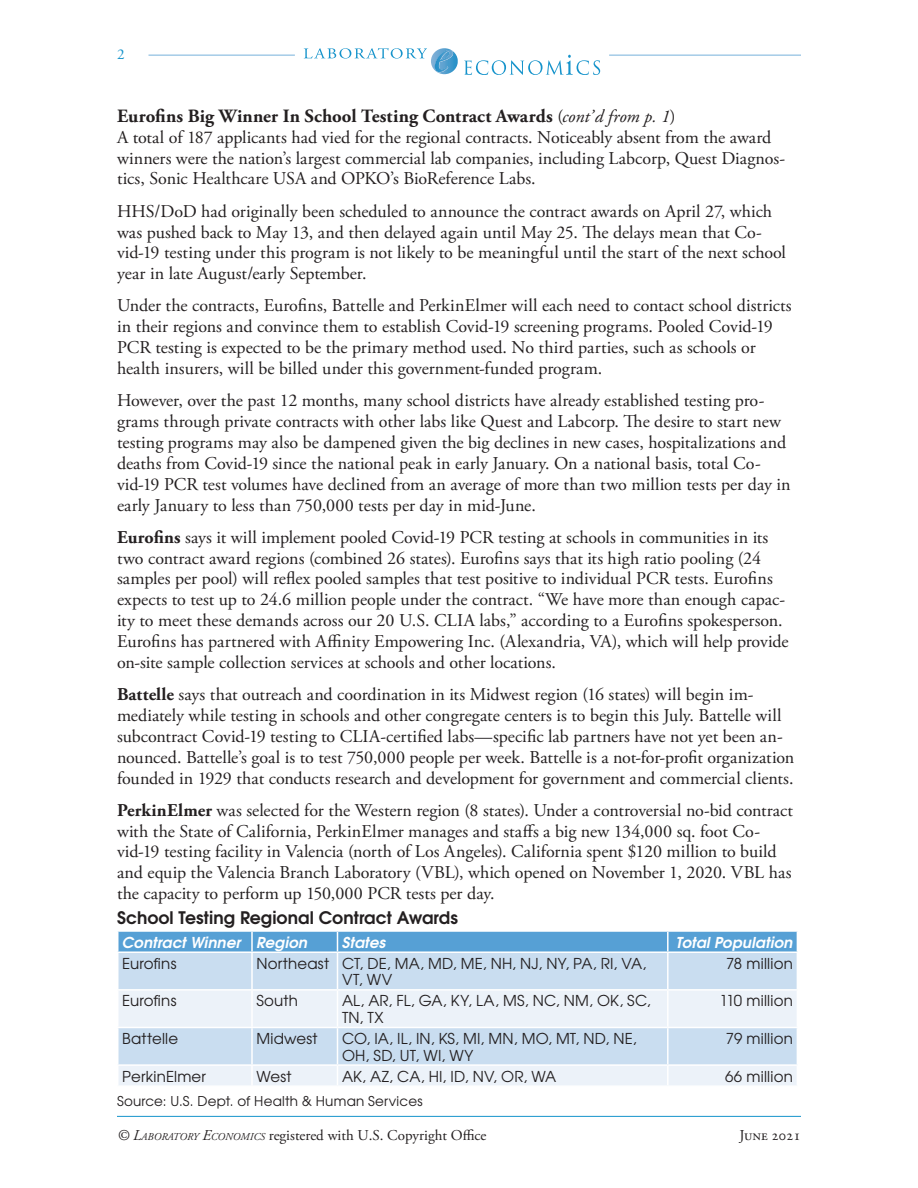
<style>
.page{position:relative;width:918px;height:1188px;background:#fff}
.page>*{position:absolute;margin:0;border:0;box-sizing:border-box;transform-origin:0 0}
.Table_Head{font:700 18.75px "Adobe Garamond Pro";letter-spacing:.005em;color:#231f20}
.Table_Head-2{font:18px/20.9px "Adobe Garamond Pro";color:#231f20}
.Table_Head-3{font:700 17.25px "Te X Gyre Adventor";color:#231f20}
.Table_Head-4{font:15px/16.5px "Te X Gyre Adventor";letter-spacing:.015em;color:#231f20}
.t1{font:15px "Adobe Garamond Pro";color:#231f20}
.Table_Head-5{font:italic 700 15px "Te X Gyre Adventor";letter-spacing:.01em;color:#fff}
.t2{font:15px "Adobe Garamond Pro";color:#1593cb}
.Table_Head-6{font:13.5px "Te X Gyre Adventor";letter-spacing:.015em;color:#231f20}
.s1{font-weight:400;font-size:18px}
.s2{font-weight:400;font-style:italic;font-size:18px}
.s3{font-weight:700}
.s4{font-style:italic}
.s5{font-style:italic;font-size:10.5px}
</style>
<div class="page">
<svg style="left:304px;top:48px;width:154px;height:26px"></svg>
<svg style="left:464px;top:55px;width:136px;height:20px"></svg>
<hr style="left:148px;top:55px;width:147px;height:1px;background:#76b1db">
<hr style="left:609px;top:55px;width:192px;height:1px;background:#76b1db">
<hr style="left:117px;top:1116px;width:684px;height:1px;background:#1593cb">
<div style="left:118px;top:953px;width:679px;height:36px;background:#c9ddf0"></div>
<svg style="left:118px;top:991px;width:679px;height:94px;background:#dee9f5"></svg>
<div style="left:118px;top:931px;width:680px;height:20px;background:#56a0d5"></div>
<hr style="left:251px;top:953px;width:2px;height:36px;background:#fff">
<hr style="left:337px;top:953px;width:1px;height:36px;background:#fff">
<hr style="left:667px;top:953px;width:2px;height:36px;background:#fff">
<hr style="left:251px;top:991px;width:2px;height:36px;background:#fff">
<hr style="left:337px;top:991px;width:1px;height:36px;background:#fff">
<hr style="left:667px;top:991px;width:2px;height:36px;background:#fff">
<hr style="left:117px;top:1027px;width:135px;height:1px;background:#fff">
<hr style="left:252px;top:1027px;width:86px;height:1px;background:#fff">
<hr style="left:251px;top:1028px;width:2px;height:36px;background:#fff">
<hr style="left:338px;top:1027px;width:330px;height:1px;background:#fff">
<hr style="left:337px;top:1028px;width:1px;height:36px;background:#fff">
<hr style="left:668px;top:1027px;width:130px;height:1px;background:#fff">
<hr style="left:667px;top:1028px;width:2px;height:36px;background:#fff">
<hr style="left:117px;top:1064px;width:135px;height:2px;background:#fff">
<hr style="left:252px;top:1064px;width:86px;height:2px;background:#fff">
<svg style="left:251px;top:1066px;width:2px;height:19px"></svg>
<hr style="left:338px;top:1064px;width:330px;height:2px;background:#fff">
<svg style="left:337px;top:1066px;width:1px;height:19px"></svg>
<hr style="left:668px;top:1064px;width:130px;height:2px;background:#fff">
<svg style="left:667px;top:1066px;width:2px;height:19px"></svg>
<p class="t2" style="left:117px;top:45px;width:9px">2</p>
<p class="Table_Head" style="left:117px;top:105px;width:560px">Eurofins Big Winner In School Testing Contract Awards <span class="s1">(</span><span class="s2">cont’d from p. 1</span><span class="s1">)</span></p>
<p class="Table_Head-2" style="left:117px;top:127px;width:670px">A total of 187 applicants had vied for the regional contracts. Noticeably absent from the award winners were the nation’s largest commercial lab companies, including Labcorp, Quest Diagnos&shy;tics, Sonic Healthcare USA and OPKO’s BioReference Labs.</p>
<p class="Table_Head-2" style="left:117px;top:201px;width:671px">HHS/DoD had originally been scheduled to announce the contract awards on April 27, which was pushed back to May 13, and then delayed again until May 25. The delays mean that Co&shy;vid-19 testing under this program is not likely to be meaningful until the start of the next school year in late August/early September.</p>
<p class="Table_Head-2" style="left:117px;top:296px;width:676px">Under the contracts, Eurofins, Battelle and PerkinElmer will each need to contact school districts in their regions and convince them to establish Covid-19 screening programs. Pooled Covid-19<br>PCR testing is expected to be the primary method used. No third parties, such as schools or health insurers, will be billed under this government-funded program.</p>
<p class="Table_Head-2" style="left:117px;top:391px;width:675px">However, over the past 12 months, many school districts have already established testing pro&shy;grams through private contracts with other labs like Quest and Labcorp. The desire to start new testing programs may also be dampened given the big declines in new cases, hospitalizations and deaths from Covid-19 since the national peak in early January. On a national basis, total Co&shy;vid-19 PCR test volumes have declined from an average of more than two million tests per day in early January to less than 750,000 tests per day in mid-June.</p>
<p class="Table_Head-2" style="left:117px;top:527px;width:673px"><span class="s3">Eurofins</span> says it will implement pooled Covid-19 PCR testing at schools in communities in its two contract award regions (combined 26 states). Eurofins says that its high ratio pooling (24 samples per pool) will reflex pooled samples that test positive to individual PCR tests. Eurofins expects to test up to 24.6 million people under the contract. “We have more than enough capac&shy;ity to meet these demands across our 20 U.S. CLIA labs,” according to a Eurofins spokesperson.<br>Eurofins has partnered with Affinity Empowering Inc. (Alexandria, VA), which will help provide on-site sample collection services at schools and other locations.</p>
<p class="Table_Head-2" style="left:117px;top:685px;width:679px"><span class="s3">Battelle</span> says that outreach and coordination in its Midwest region (16 states) will begin im&shy;mediately while testing in schools and other congregate centers is to begin this July. Battelle will subcontract Covid-19 testing to CLIA-certified labs—specific lab partners have not yet been an&shy;nounced. Battelle’s goal is to test 750,000 people per week. Battelle is a not-for-profit organization founded in 1929 that conducts research and development for government and commercial clients.</p>
<p class="Table_Head-2" style="left:117px;top:800px;width:678px"><span class="s3">PerkinElmer</span> was selected for the Western region (8 states). Under a controversial no-bid contract with the State of California, PerkinElmer manages and staffs a big new 134,000 sq. foot Co&shy;vid-19 testing facility in Valencia (north of Los Angeles). California spent $120 million to build and equip the Valencia Branch Laboratory (VBL), which opened on November 1, 2020. VBL has the capacity to perform up 150,000 PCR tests per day.</p>
<p class="Table_Head-3" style="left:117px;top:903px;width:343px">School Testing Regional Contract Awards</p>
<p class="Table_Head-5" style="left:122px;top:929px;width:120px">Contract Winner</p>
<p class="Table_Head-5" style="left:256px;top:929px;width:53px">Region</p>
<p class="Table_Head-5" style="left:342px;top:929px;width:45px">States</p>
<p class="Table_Head-5" style="left:676px;top:929px;width:118px">Total Population</p>
<p class="Table_Head-4" style="left:122px;top:954px;width:56px">Eurofins</p>
<p class="Table_Head-4" style="left:256px;top:954px;width:74px">Northeast</p>
<p class="Table_Head-4" style="left:342px;top:954px;width:306px">CT, DE, MA, MD, ME, NH, NJ, NY, PA, RI, VA,<br>VT, WV</p>
<p class="Table_Head-4" style="left:726px;top:954px;width:68px">78 million</p>
<p class="Table_Head-4" style="left:122px;top:992px;width:56px">Eurofins</p>
<p class="Table_Head-4" style="left:256px;top:992px;width:43px">South</p>
<p class="Table_Head-4" style="left:342px;top:992px;width:310px">AL, AR, FL, GA, KY, LA, MS, NC, NM, OK, SC,<br>TN, TX</p>
<p class="Table_Head-4" style="left:720px;top:992px;width:75px">110 million</p>
<p class="Table_Head-4" style="left:122px;top:1029px;width:57px">Battelle</p>
<p class="Table_Head-4" style="left:256px;top:1029px;width:63px">Midwest</p>
<p class="Table_Head-4" style="left:342px;top:1029px;width:296px">CO, IA, IL, IN, KS, MI, MN, MO, MT, ND, NE,<br>OH, SD, UT, WI, WY</p>
<p class="Table_Head-4" style="left:726px;top:1029px;width:68px">79 million</p>
<p class="Table_Head-4" style="left:122px;top:1067px;width:85px">PerkinElmer</p>
<p class="Table_Head-4" style="left:256px;top:1067px;width:37px">West</p>
<p class="Table_Head-4" style="left:342px;top:1067px;width:216px">AK, AZ, CA, HI, ID, NV, OR, WA</p>
<p class="Table_Head-4" style="left:725px;top:1067px;width:69px">66 million</p>
<p class="Table_Head-6" style="left:117px;top:1090px;width:307px">Source: U.S. Dept. of Health &amp; Human Services</p>
<p class="t1" style="left:117px;top:1127px;width:371px"><span class="s4">© L</span><span class="s5">ABORATORY</span> <span class="s4">E</span><span class="s5">CONOMICS</span> registered with U.S. Copyright Office</p>
<p class="t1" style="left:739px;top:1127px;width:63px">June 2021</p>
</div>
